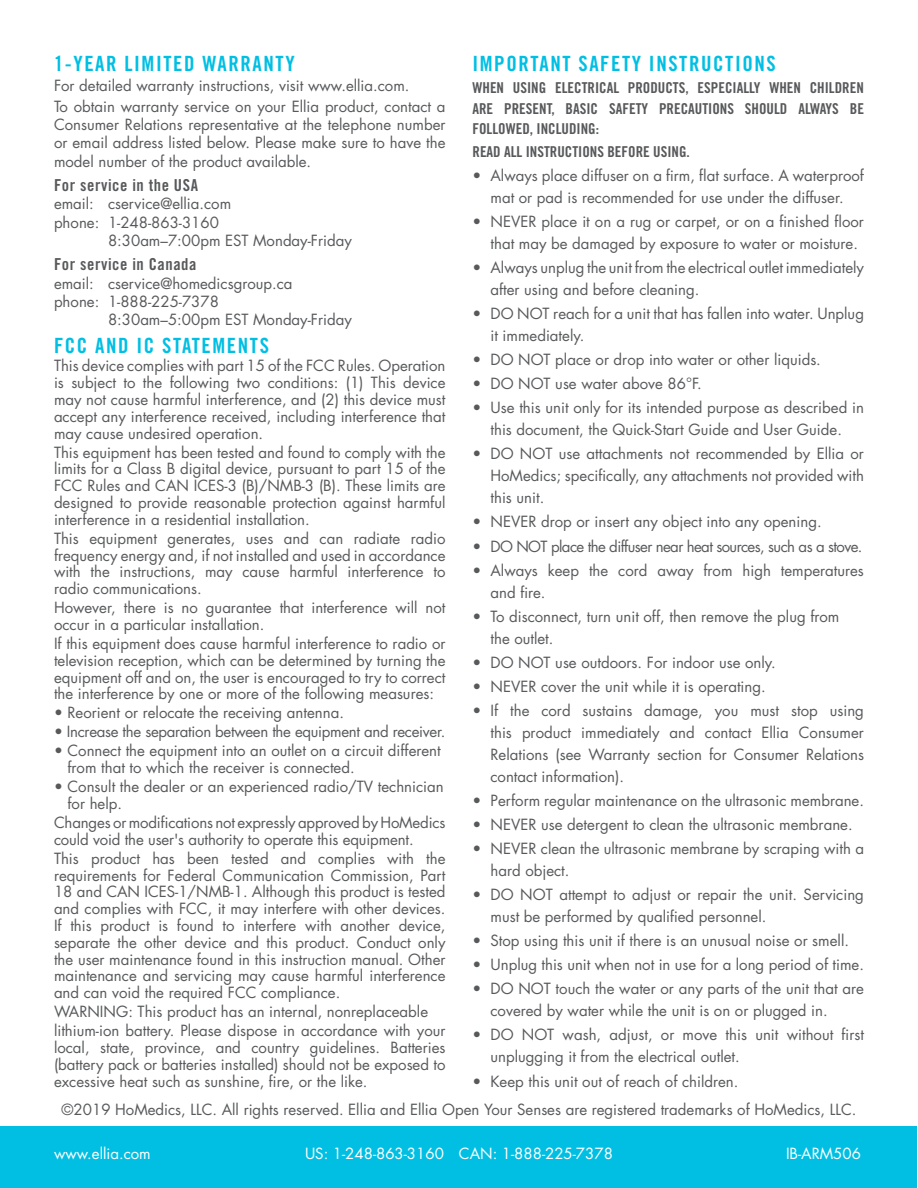
<style>
.page{position:relative;width:918px;height:1188px;background:#fff}
.page>*{position:absolute;margin:0;border:0;box-sizing:border-box;transform-origin:0 0}
.t1{font:21px "Trade Gothic Bold Cond Twenty";letter-spacing:.075em;color:#00bfe3}
.t2{font:16.5px "Trade Gothic Bold Cond Twenty";letter-spacing:.035em;color:#58595b}
.t3{font:15px/16.8px "Futura LT";color:#58595b}
.t4{font:15px/20.4px "Trade Gothic Bold Cond Twenty";color:#58595b;text-align:justify}
.t5{font:15px "Futura LT";color:#fff}
.t6{font:15px "Futura LT";letter-spacing:-.02em;color:#58595b}
.t7{font:15px "Futura LT";letter-spacing:-.04em;color:#58595b}
</style>
<div class="page">
<div style="left:1px;top:1127px;width:916px;height:61px;background:#00bfe3"></div>
<h1 class="t1" style="left:54px;top:51px;width:242px">1-YEAR LIMITED WARRANTY</h1>
<p class="t3" style="left:54px;top:76px;width:393px;line-height:20.5px">For detailed warranty instructions, visit www.ellia.com.<br>To obtain warranty service on your Ellia product, contact a</p>
<p class="t3" style="left:54px;top:116px;width:393px;line-height:18.3px;text-align:justify">Consumer Relations representative at the telephone number or email address listed below. Please make sure to have the model number of the product available.</p>
<p class="t2" style="left:54px;top:175px;width:146px">For service in the USA</p>
<p class="t3" style="left:54px;top:196px;width:179px">email: cservice@ellia.com</p>
<p class="t3" style="left:54px;top:214px;width:167px">phone: 1-248-863-3160</p>
<p class="t3" style="left:108px;top:232px;width:245px">8:30am–7:00pm EST Monday-Friday</p>
<p class="t2" style="left:54px;top:255px;width:144px">For service in Canada</p>
<p class="t3" style="left:54px;top:274px;width:240px;line-height:18.3px">email: cservice@homedicsgroup.ca phone: 1-888-225-7378</p>
<p class="t3" style="left:108px;top:312px;width:245px">8:30am–5:00pm EST Monday-Friday</p>
<h1 class="t1" style="left:54px;top:333px;width:216px">FCC AND IC STATEMENTS</h1>
<p class="t3" style="left:54px;top:358px;width:393px;text-align:justify">This device complies with part 15 of the FCC Rules. Operation is subject to the following two conditions: (1) This device may not cause harmful interference, and (2) this device must accept any interference received, including interference that may cause undesired operation.</p>
<p class="t3" style="left:54px;top:444px;width:393px;text-align:justify">This equipment has been tested and found to comply with the limits for a Class B digital device, pursuant to part 15 of the FCC Rules and CAN ICES-3 (B)/NMB-3 (B). These limits are designed to provide reasonable protection against harmful interference in a residential installation.</p>
<p class="t3" style="left:54px;top:530px;width:393px;text-align:justify">This equipment generates, uses and can radiate radio frequency energy and, if not installed and used in accordance with the instructions, may cause harmful interference to radio communications.</p>
<p class="t3" style="left:54px;top:600px;width:393px">However, there is no guarantee that interference will not occur in a particular installation.</p>
<p class="t3" style="left:54px;top:635px;width:393px;text-align:justify">If this equipment does cause harmful interference to radio or television reception, which can be determined by turning the equipment off and on, the user is encouraged to try to correct the interference by one or more of the following measures:</p>
<p class="t3" style="left:54px;top:705px;width:292px">• Reorient or relocate the receiving antenna.</p>
<p class="t6" style="left:54px;top:722px;width:393px">• Increase the separation between the equipment and receiver.</p>
<p class="t3" style="left:68px;top:743px;width:375px;text-indent:-14px">• Connect the equipment into an outlet on a circuit different from that to which the receiver is connected.</p>
<p class="t3" style="left:68px;top:778px;width:378px;text-indent:-14px">• Consult the dealer or an experienced radio/TV technician for help.</p>
<p class="t3" style="left:54px;top:814px;width:393px">Changes or modifications not expressly approved by HoMedics could void the user's authority to operate this equipment.</p>
<p class="t3" style="left:54px;top:850px;width:393px;text-align:justify">This product has been tested and complies with the requirements for Federal Communication Commission, Part 18 and CAN ICES-1/NMB-1. Although this product is tested and complies with FCC, it may interfere with other devices.<br>If this product is found to interfere with another device, separate the other device and this product. Conduct only the user maintenance found in this instruction manual. Other maintenance and servicing may cause harmful interference and can void the required FCC compliance.</p>
<p class="t3" style="left:54px;top:1002px;width:393px;line-height:18.9px">WARNING: This product has an internal, nonreplaceable lithium-ion battery. Please dispose in accordance with your</p>
<p class="t3" style="left:54px;top:1039px;width:393px;text-align:justify">local, state, province, and country guidelines. Batteries (battery pack or batteries installed) should not be exposed to excessive heat such as sunshine, fire, or the like.</p>
<h1 class="t1" style="left:472px;top:51px;width:305px">IMPORTANT SAFETY INSTRUCTIONS</h1>
<p class="t4" style="left:472px;top:78px;width:393px">WHEN USING ELECTRICAL PRODUCTS, ESPECIALLY WHEN CHILDREN ARE PRESENT, BASIC SAFETY PRECAUTIONS SHOULD ALWAYS BE FOLLOWED, INCLUDING:</p>
<p class="t4" style="left:472px;top:141px;width:219px">READ ALL INSTRUCTIONS BEFORE USING.</p>
<p class="t3" style="left:472px;top:165px;width:393px;line-height:21.9px;text-align:center">• Always place diffuser on a firm, flat surface. A waterproof mat or pad is recommended for use under the diffuser.</p>
<p class="t3" style="left:490px;top:211px;width:375px;line-height:21.9px;text-indent:-18px">• NEVER place it on a rug or carpet, or on a finished floor that may be damaged by exposure to water or moisture.</p>
<p class="t3" style="left:490px;top:257px;width:375px;line-height:21.9px;text-indent:-18px">• Always unplug the unit from the electrical outlet immediately after using and before cleaning.</p>
<p class="t3" style="left:490px;top:303px;width:375px;line-height:21.9px;text-indent:-18px">• DO NOT reach for a unit that has fallen into water. Unplug it immediately.</p>
<p class="t3" style="left:472px;top:351px;width:350px">• DO NOT place or drop into water or other liquids.</p>
<p class="t3" style="left:472px;top:376px;width:231px">• DO NOT use water above 86°F.</p>
<p class="t3" style="left:472px;top:397px;width:393px;line-height:21.9px;text-align:center">• Use this unit only for its intended purpose as described in this document, the Quick-Start Guide and User Guide.</p>
<p class="t3" style="left:490px;top:443px;width:375px;line-height:21.9px;text-align:justify;text-indent:-18px">• DO NOT use attachments not recommended by Ellia or HoMedics; specifically, any attachments not provided with this unit.</p>
<p class="t3" style="left:472px;top:514px;width:351px">• NEVER drop or insert any object into any opening.</p>
<p class="t7" style="left:472px;top:536px;width:392px">• DO NOT place the diffuser near heat sources, such as a stove.</p>
<p class="t3" style="left:490px;top:559px;width:375px;line-height:21.9px;text-indent:-18px">• Always keep the cord away from high temperatures and fire.</p>
<p class="t3" style="left:490px;top:605px;width:350px;line-height:21.9px;text-indent:-18px">• To disconnect, turn unit off, then remove the plug from the outlet.</p>
<p class="t3" style="left:472px;top:654px;width:305px">• DO NOT use outdoors. For indoor use only.</p>
<p class="t3" style="left:472px;top:678px;width:295px">• NEVER cover the unit while it is operating.</p>
<p class="t3" style="left:490px;top:700px;width:375px;line-height:21.9px;text-align:justify;text-indent:-18px">• If the cord sustains damage, you must stop using this product immediately and contact Ellia Consumer Relations (see Warranty section for Consumer Relations contact information).</p>
<p class="t3" style="left:472px;top:792px;width:393px">• Perform regular maintenance on the ultrasonic membrane.</p>
<p class="t3" style="left:472px;top:816px;width:382px">• NEVER use detergent to clean the ultrasonic membrane.</p>
<p class="t3" style="left:490px;top:838px;width:375px;line-height:21.9px;text-indent:-18px">• NEVER clean the ultrasonic membrane by scraping with a hard object.</p>
<p class="t3" style="left:490px;top:884px;width:375px;line-height:21.9px;text-indent:-18px">• DO NOT attempt to adjust or repair the unit. Servicing must be performed by qualified personnel.</p>
<p class="t3" style="left:472px;top:932px;width:378px">• Stop using this unit if there is an unusual noise or smell.</p>
<p class="t3" style="left:472px;top:957px;width:393px">• Unplug this unit when not in use for a long period of time.</p>
<p class="t3" style="left:490px;top:978px;width:375px;line-height:21.9px;text-indent:-18px">• DO NOT touch the water or any parts of the unit that are covered by water while the unit is on or plugged in.</p>
<p class="t3" style="left:490px;top:1024px;width:375px;line-height:21.9px;text-indent:-18px">• DO NOT wash, adjust, or move this unit without first unplugging it from the electrical outlet.</p>
<p class="t3" style="left:62px;top:1067px;width:796px;line-height:28.3px;text-indent:411px">• Keep this unit out of reach of children.<br>©2019 HoMedics, LLC. All rights reserved. Ellia and Ellia Open Your Senses are registered trademarks of HoMedics, LLC.</p>
<p class="t5" style="left:54px;top:1144px;width:98px">www.ellia.com</p>
<p class="t5" style="left:305px;top:1144px;width:309px">US: 1-248-863-3160 CAN: 1-888-225-7378</p>
<p class="t5" style="left:786px;top:1144px;width:76px">IB-ARM506</p>
</div>
